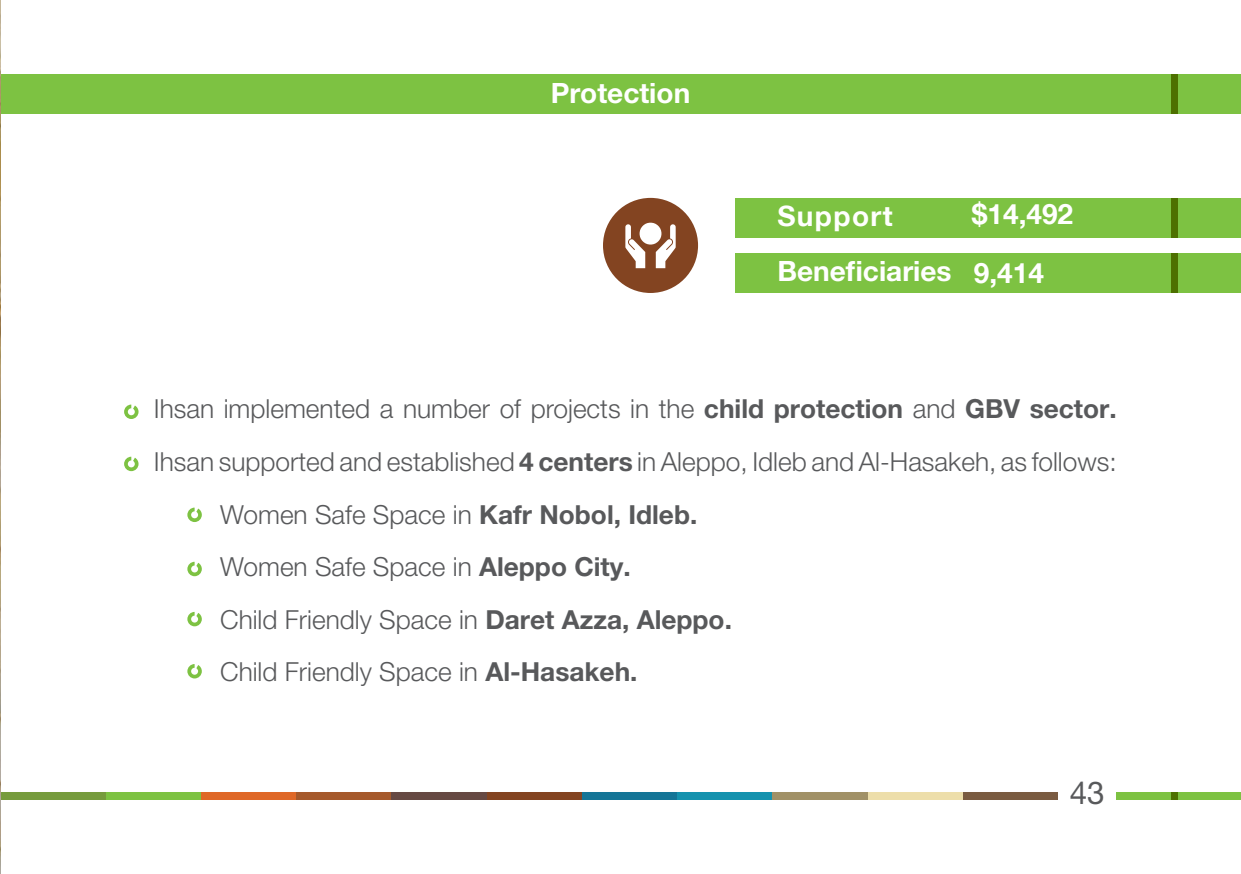
<style>
.page{position:relative;width:1241px;height:874px;background:#fff}
.page>*{position:absolute;margin:0;border:0;box-sizing:border-box;transform-origin:0 0}
.t1{font:31.5px "Helvetica Neue LT Pro";color:#58595b}
.t2{font:700 28px "Helvetica Neue LT Pro";color:#fff}
.t3{font:700 28px "Helvetica Neue LT Arabic";letter-spacing:.05em;color:#fffffe}
.t4{font:300 26.25px "Helvetica Neue LT Pro";color:#58595b}
.s1{font-family:"Helvetica Neue LT Arabic";color:#fffffe}
.s2{font-weight:700}
</style>
<div class="page">
<div style="left:962px;top:791px;width:95px;height:8px;background:#7a5b41"></div>
<div style="left:867px;top:791px;width:95px;height:8px;background:#eddeaa"></div>
<div style="left:772px;top:791px;width:95px;height:8px;background:#a19167"></div>
<div style="left:676px;top:791px;width:96px;height:8px;background:#1592ae"></div>
<div style="left:1116px;top:791px;width:124px;height:8px;background:#7dc242"></div>
<div style="left:581px;top:791px;width:95px;height:8px;background:#147597"></div>
<div style="left:486px;top:791px;width:95px;height:8px;background:#834421"></div>
<div style="left:391px;top:791px;width:95px;height:8px;background:#664943"></div>
<div style="left:296px;top:791px;width:95px;height:8px;background:#a5592b"></div>
<div style="left:200px;top:791px;width:96px;height:8px;background:#df6827"></div>
<div style="left:105px;top:791px;width:95px;height:8px;background:#7dc242"></div>
<div style="left:0;top:791px;width:105px;height:8px;background:#769b3d"></div>
<div style="left:1171px;top:791px;width:6px;height:8px;background:#4d7000"></div>
<div style="left:0;top:74px;width:1240px;height:40px;background:#7dc242"></div>
<div style="left:1171px;top:74px;width:6px;height:40px;background:#4d7000"></div>
<div style="left:735px;top:198px;width:505px;height:39px;background:#7dc242"></div>
<div style="left:1171px;top:198px;width:6px;height:39px;background:#4d7000"></div>
<div style="left:735px;top:253px;width:505px;height:40px;background:#7dc242"></div>
<div style="left:1171px;top:253px;width:6px;height:40px;background:#4d7000"></div>
<svg style="left:124px;top:456px;width:14px;height:15px"></svg>
<svg style="left:187px;top:561px;width:15px;height:15px"></svg>
<svg style="left:187px;top:611px;width:15px;height:15px"></svg>
<svg style="left:124px;top:404px;width:14px;height:15px"></svg>
<svg style="left:187px;top:507px;width:15px;height:15px"></svg>
<svg style="left:187px;top:664px;width:15px;height:14px"></svg>
<img style="left:0;top:0;width:1px;height:873px">
<div style="left:603px;top:198px;width:95px;height:95px;background:#834421;border-radius:50%"></div>
<svg style="left:625px;top:222px;width:50px;height:46px"></svg>
<p class="t2" style="left:550px;top:76px;width:141px">Protection</p>
<p class="t3" style="left:777px;top:199px;width:117px">Support</p>
<p class="t3" style="left:971px;top:198px;width:103px">$14,492</p>
<p class="t2" style="left:777px;top:254px;width:268px">Beneficiaries <span class="s1">9,414</span></p>
<p class="t4" style="left:154px;top:393px;width:964px">Ihsan implemented a number of projects in the <span class="s2">child protection</span> and <span class="s2">GBV sector.</span></p>
<p class="t4" style="left:154px;top:445px;width:964px">Ihsan supported and established <span class="s2">4 centers</span> in Aleppo, Idleb and Al-Hasakeh, as follows:</p>
<p class="t4" style="left:220px;top:498px;width:478px">Women Safe Space in <span class="s2">Kafr Nobol, Idleb.</span></p>
<p class="t4" style="left:220px;top:550px;width:412px">Women Safe Space in <span class="s2">Aleppo City.</span></p>
<p class="t4" style="left:220px;top:603px;width:513px">Child Friendly Space in <span class="s2">Daret Azza, Aleppo.</span></p>
<p class="t4" style="left:220px;top:655px;width:419px">Child Friendly Space in <span class="s2">Al-Hasakeh.</span></p>
<p class="t1" style="left:1069px;top:773px;width:37px">43</p>
</div>
